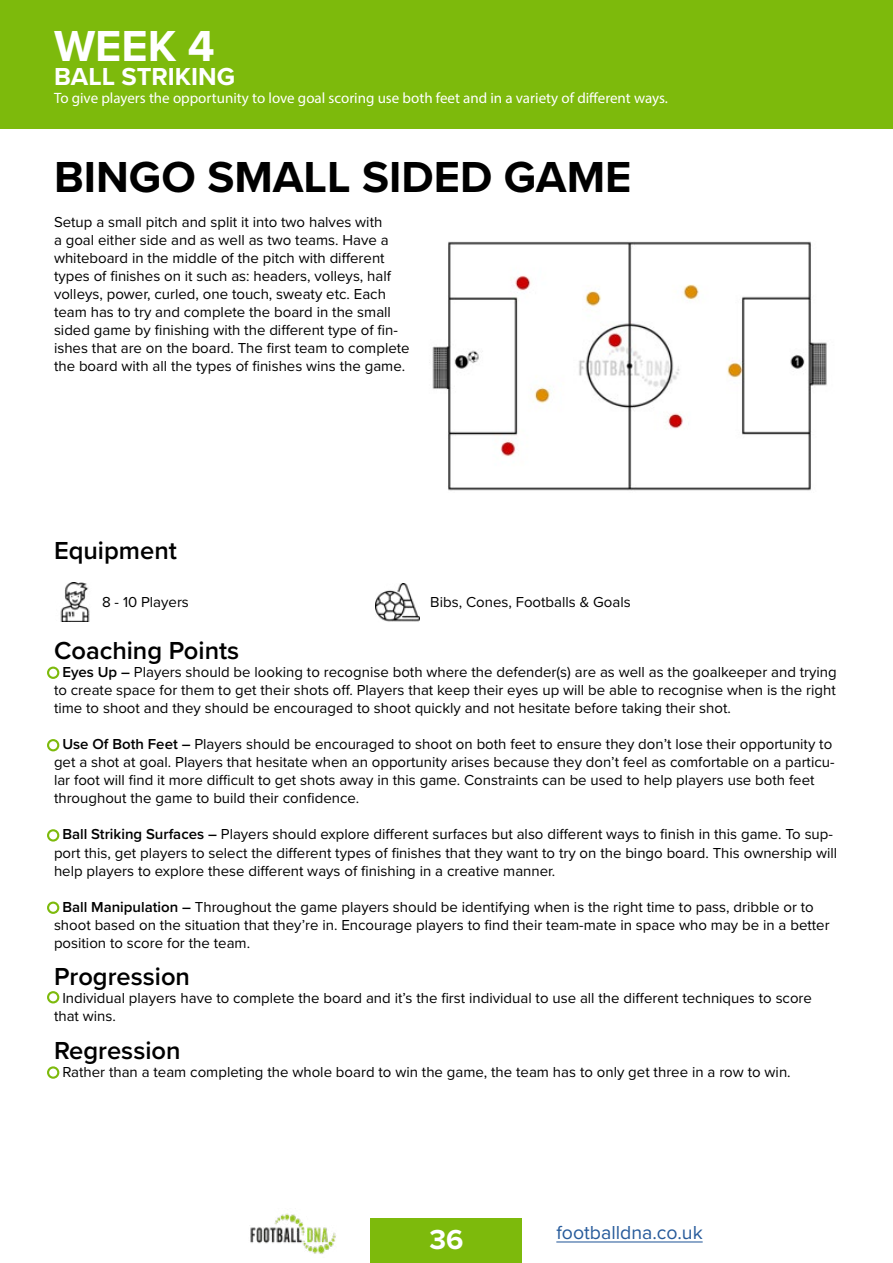
<style>
.page{position:relative;width:893px;height:1263px;background:#fff}
.page>*{position:absolute;margin:0;border:0;box-sizing:border-box;transform-origin:0 0}
.t1{font:700 45px "Proxima Nova";color:#000}
.t2{font:700 45px "Proxima Nova";color:#fff}
.t3{font:700 28.5px "Proxima Nova";color:#fff}
.t4{font:600 25.5px "Proxima Nova";color:#000}
.t5{font:700 25.5px "Proxima Nova";color:#fff}
.t6{font:19.5px "Proxima Nova";color:#275b9b}
.t7{font:15px/18px "Proxima Nova";color:#000}
.t8{font:15px "Myriad Pro";color:#fff}
.s1{font-weight:600}
</style>
<div class="page">
<div style="left:371px;top:1218px;width:151px;height:45px;background:#7dba0c"></div>
<hr style="left:556px;top:1241px;width:147px;height:1px;background:#275b9b">
<img style="left:250px;top:1213px;width:86px;height:41px">
<img style="left:429px;top:241px;width:398px;height:250px">
<div style="left:47px;top:666px;width:12px;height:13px;border:2px solid #7dba0c;border-radius:50%"></div>
<div style="left:47px;top:901px;width:12px;height:13px;border:2px solid #7dba0c;border-radius:50%"></div>
<div style="left:47px;top:829px;width:12px;height:12px;border:2px solid #7dba0c;border-radius:50%"></div>
<div style="left:47px;top:991px;width:12px;height:12px;border:2px solid #7dba0c;border-radius:50%"></div>
<div style="left:47px;top:1066px;width:12px;height:13px;border:2px solid #7dba0c;border-radius:50%"></div>
<div style="left:47px;top:739px;width:12px;height:12px;border:2px solid #7dba0c;border-radius:50%"></div>
<div style="left:0;top:0;width:893px;height:128px;background:#7dba0c"></div>
<img style="left:375px;top:583px;width:45px;height:39px">
<img style="left:60px;top:582px;width:30px;height:39px">
<h1 class="t2" style="left:54px;top:12px;width:162px">WEEK 4</h1>
<h3 class="t5" style="left:54px;top:57px;width:183px">BALL STRIKING</h3>
<p class="t8" style="left:54px;top:88px;width:615px">To give players the opportunity to love goal scoring use both feet and in a variety of different ways.</p>
<h1 class="t1" style="left:54px;top:143px;width:579px">BINGO SMALL SIDED GAME</h1>
<p class="t7" style="left:54px;top:213px;width:357px">Setup a small pitch and split it into two halves with<br>a goal either side and as well as two teams. Have a whiteboard in the middle of the pitch with different types of finishes on it such as: headers, volleys, half volleys, power, curled, one touch, sweaty etc. Each team has to try and complete the board in the small sided game by finishing with the different type of fin&shy;ishes that are on the board. The first team to complete the board with all the types of finishes wins the game.</p>
<h3 class="t4" style="left:54px;top:531px;width:124px">Equipment</h3>
<p class="t7" style="left:102px;top:592px;width:88px">8 - 10 Players</p>
<p class="t7" style="left:430px;top:592px;width:202px">Bibs, Cones, Footballs &amp; Goals</p>
<h3 class="t4" style="left:54px;top:632px;width:187px">Coaching Points</h3>
<p class="t7" style="left:54px;top:663px;width:784px;text-align:justify">- <span class="s1">Eyes Up –</span> Players should be looking to recognise both where the defender(s) are as well as the goalkeeper and trying to create space for them to get their shots off. Players that keep their eyes up will be able to recognise when is the right time to shoot and they should be encouraged to shoot quickly and not hesitate before taking their shot.</p>
<p class="t7" style="left:54px;top:735px;width:782px">- <span class="s1">Use Of Both Feet –</span> Players should be encouraged to shoot on both feet to ensure they don’t lose their opportunity to get a shot at goal. Players that hesitate when an opportunity arises because they don’t feel as comfortable on a particu&shy;lar foot will find it more difficult to get shots away in this game. Constraints can be used to help players use both feet throughout the game to build their confidence.</p>
<p class="t7" style="left:54px;top:825px;width:785px">- <span class="s1">Ball Striking Surfaces –</span> Players should explore different surfaces but also different ways to finish in this game. To sup&shy;port this, get players to select the different types of finishes that they want to try on the bingo board. This ownership will help players to explore these different ways of finishing in a creative manner.</p>
<p class="t7" style="left:54px;top:897px;width:777px">- <span class="s1">Ball Manipulation –</span> Throughout the game players should be identifying when is the right time to pass, dribble or to shoot based on the situation that they’re in. Encourage players to find their team-mate in space who may be in a better position to score for the team.</p>
<h3 class="t4" style="left:54px;top:957px;width:138px">Progression</h3>
<p class="t7" style="left:54px;top:988px;width:759px">- Individual players have to complete the board and it’s the first individual to use all the different techniques to score that wins.</p>
<h3 class="t4" style="left:54px;top:1031px;width:128px">Regression</h3>
<p class="t7" style="left:54px;top:1062px;width:738px">- Rather than a team completing the whole board to win the game, the team has to only get three in a row to win.</p>
<h2 class="t3" style="left:429px;top:1218px;width:36px">36</h2>
<h3 class="t6" style="left:556px;top:1218px;width:148px">footballdna.co.uk</h3>
</div>
